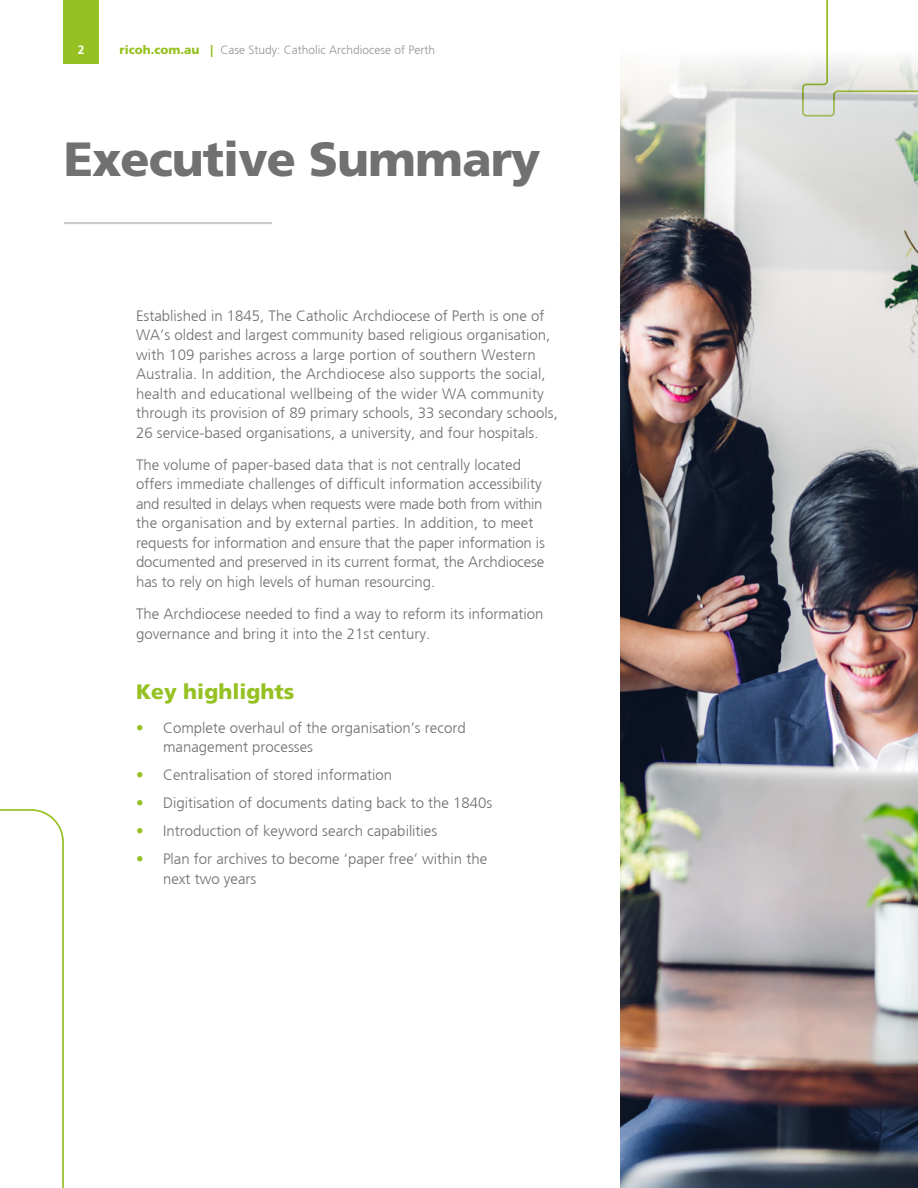
<style>
.page{position:relative;width:918px;height:1188px;background:#fff}
.page>*{position:absolute;margin:0;border:0;box-sizing:border-box;transform-origin:0 0}
.t1{font:900 48px "Frutiger LT Std";letter-spacing:-.02em;color:#717171}
.t2{font:900 21px "Frutiger LT Std";color:#95c122}
.t3{font:15px/19.5px "Frutiger 999";color:#717171}
.t4{font:12px "Frutiger 999";color:#939598}
.t5{font:700 12px "Frutiger LT Std";color:#fff}
.s1{font-family:"Frutiger LT Std";font-weight:900;color:#95c122}
.s2{color:#95c122}
</style>
<div class="page">
<div style="left:63px;top:0;width:36px;height:64px;background:#95c122"></div>
<img style="left:620px;top:0;width:298px;height:1188px">
<svg style="left:1px;top:809px;width:63px;height:378px"></svg>
<hr style="left:64px;top:222px;width:208px;height:2px;background:#cec9c8">
<p class="t5" style="left:78px;top:43px;width:8px">2</p>
<p class="t4" style="left:119px;top:43px;width:317px"><span class="s1">ricoh.com.au |</span> Case Study: Catholic Archdiocese of Perth</p>
<h1 class="t1" style="left:64px;top:131px;width:478px">Executive Summary</h1>
<p class="t3" style="left:136px;top:306px;width:423px">Established in 1845, The Catholic Archdiocese of Perth is one of WA’s oldest and largest community based religious organisation, with 109 parishes across a large portion of southern Western Australia. In addition, the Archdiocese also supports the social, health and educational wellbeing of the wider WA community through its provision of 89 primary schools, 33 secondary schools, 26 service-based organisations, a university, and four hospitals.</p>
<p class="t3" style="left:136px;top:455px;width:410px">The volume of paper-based data that is not centrally located offers immediate challenges of difficult information accessibility and resulted in delays when requests were made both from within the organisation and by external parties. In addition, to meet requests for information and ensure that the paper information is documented and preserved in its current format, the Archdiocese has to rely on high levels of human resourcing.</p>
<p class="t3" style="left:136px;top:604px;width:409px">The Archdiocese needed to find a way to reform its information governance and bring it into the 21st century.</p>
<h2 class="t2" style="left:136px;top:679px;width:160px">Key highlights</h2>
<p class="t3" style="left:163px;top:718px;width:304px;text-indent:-27px"><span class="s2">•</span> Complete overhaul of the organisation’s record management processes</p>
<p class="t3" style="left:136px;top:765px;width:258px"><span class="s2">•</span> Centralisation of stored information</p>
<p class="t3" style="left:136px;top:793px;width:358px"><span class="s2">•</span> Digitisation of documents dating back to the 1840s</p>
<p class="t3" style="left:136px;top:821px;width:303px"><span class="s2">•</span> Introduction of keyword search capabilities</p>
<p class="t3" style="left:163px;top:849px;width:326px;text-indent:-27px"><span class="s2">•</span> Plan for archives to become ‘paper free’ within the next two years</p>
</div>
